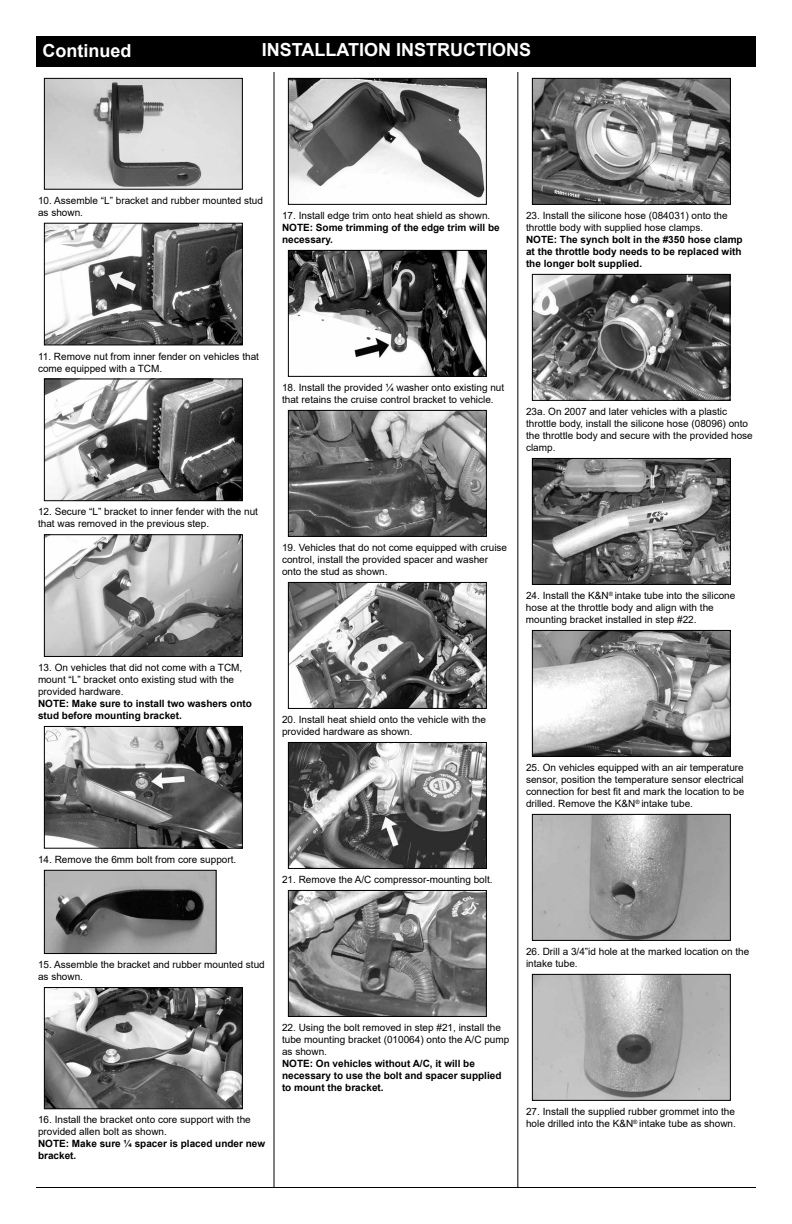
<style>
.page{position:relative;width:792px;height:1224px;background:#fff}
.page>*{position:absolute;margin:0;border:0;box-sizing:border-box;transform-origin:0 0}
.t1{font:700 18px "Arial";color:#fff}
.t2{font:10px/12px "Arial";color:#000}
.t3{font:700 10px/12px "Arial";color:#000}
</style>
<div class="page">
<div style="left:36px;top:36px;width:720px;height:31px;background:#000"></div>
<hr style="left:274px;top:72px;width:1px;height:1116px;background:#000">
<hr style="left:518px;top:72px;width:1px;height:1116px;background:#000">
<hr style="left:36px;top:1187px;width:720px;height:1px;background:#000">
<img style="left:46px;top:225px;width:195px;height:118px">
<div style="left:44px;top:223px;width:199px;height:122px;border:1px solid #000"></div>
<img style="left:46px;top:381px;width:195px;height:118px">
<div style="left:44px;top:379px;width:199px;height:122px;border:1px solid #000"></div>
<img style="left:46px;top:536px;width:195px;height:119px">
<div style="left:44px;top:534px;width:199px;height:123px;border:1px solid #000"></div>
<img style="left:46px;top:728px;width:195px;height:119px">
<div style="left:44px;top:726px;width:199px;height:123px;border:1px solid #000"></div>
<img style="left:46px;top:872px;width:168px;height:80px">
<div style="left:44px;top:870px;width:172px;height:84px;border:1px solid #000"></div>
<img style="left:46px;top:989px;width:195px;height:118px">
<div style="left:44px;top:987px;width:199px;height:122px;border:1px solid #000"></div>
<img style="left:290px;top:80px;width:195px;height:118px">
<div style="left:288px;top:78px;width:199px;height:127px;border:1px solid #000"></div>
<img style="left:290px;top:252px;width:195px;height:123px">
<div style="left:288px;top:250px;width:199px;height:127px;border:1px solid #000"></div>
<img style="left:290px;top:412px;width:195px;height:123px">
<div style="left:288px;top:410px;width:199px;height:127px;border:1px solid #000"></div>
<img style="left:290px;top:584px;width:195px;height:123px">
<div style="left:288px;top:582px;width:199px;height:127px;border:1px solid #000"></div>
<img style="left:290px;top:744px;width:195px;height:123px">
<div style="left:288px;top:742px;width:199px;height:127px;border:1px solid #000"></div>
<img style="left:290px;top:892px;width:195px;height:123px">
<div style="left:288px;top:890px;width:199px;height:127px;border:1px solid #000"></div>
<img style="left:534px;top:80px;width:195px;height:123px">
<div style="left:532px;top:78px;width:199px;height:127px;border:1px solid #000"></div>
<img style="left:534px;top:460px;width:195px;height:123px">
<div style="left:532px;top:458px;width:199px;height:127px;border:1px solid #000"></div>
<img style="left:534px;top:632px;width:195px;height:123px">
<div style="left:532px;top:630px;width:199px;height:127px;border:1px solid #000"></div>
<img style="left:46px;top:80px;width:195px;height:108px">
<div style="left:44px;top:78px;width:199px;height:112px;border:1px solid #000"></div>
<img style="left:534px;top:816px;width:195px;height:123px">
<div style="left:532px;top:814px;width:199px;height:127px;border:1px solid #000"></div>
<img style="left:534px;top:976px;width:195px;height:123px">
<div style="left:532px;top:974px;width:199px;height:127px;border:1px solid #000"></div>
<img style="left:534px;top:276px;width:194px;height:123px">
<div style="left:532px;top:274px;width:198px;height:127px;border:1px solid #000"></div>
<h1 class="t1" style="left:42px;top:38px;width:90px">Continued</h1>
<h1 class="t1" style="left:262px;top:37px;width:271px">INSTALLATION INSTRUCTIONS</h1>
<p class="t2" style="left:38px;top:194px;width:227px">10. Assemble “L” bracket and rubber mounted stud as shown.</p>
<p class="t2" style="left:282px;top:209px;width:210px">17. Install edge trim onto heat shield as shown.</p>
<p class="t3" style="left:282px;top:222px;width:219px">NOTE: Some trimming of the edge trim will be necessary.</p>
<p class="t2" style="left:526px;top:209px;width:203px">23. Install the silicone hose (084031) onto the throttle body with supplied hose clamps.</p>
<p class="t3" style="left:526px;top:234px;width:218px;text-align:justify">NOTE: The synch bolt in the #350 hose clamp at the throttle body needs to be replaced with the longer bolt supplied.</p>
<p class="t2" style="left:38px;top:350px;width:223px">11. Remove nut from inner fender on vehicles that come equipped with a TCM.</p>
<p class="t2" style="left:38px;top:506px;width:222px">12. Secure “L” bracket to inner fender with the nut that was removed in the previous step.</p>
<p class="t2" style="left:38px;top:662px;width:206px">13. On vehicles that did not come with a TCM, mount “L” bracket onto existing stud with the provided hardware.</p>
<p class="t3" style="left:38px;top:698px;width:215px">NOTE: Make sure to install two washers onto stud before mounting bracket.</p>
<p class="t2" style="left:38px;top:853px;width:200px">14. Remove the 6mm bolt from core support.</p>
<p class="t2" style="left:282px;top:381px;width:224px">18. Install the provided ¼ washer onto existing nut that retains the cruise control bracket to vehicle.</p>
<p class="t2" style="left:526px;top:406px;width:228px">23a. On 2007 and later vehicles with a plastic throttle body, install the silicone hose (08096) onto the throttle body and secure with the provided hose clamp.</p>
<p class="t2" style="left:282px;top:542px;width:227px">19. Vehicles that do not come equipped with cruise control, install the provided spacer and washer onto the stud as shown.</p>
<p class="t2" style="left:526px;top:589px;width:211px">24. Install the K&amp;N<sup>®</sup> intake tube into the silicone hose at the throttle body and align with the mounting bracket installed in step #22.</p>
<p class="t2" style="left:282px;top:714px;width:205px">20. Install heat shield onto the vehicle with the provided hardware as shown.</p>
<p class="t2" style="left:282px;top:874px;width:212px">21. Remove the A/C compressor-mounting bolt.</p>
<p class="t2" style="left:526px;top:762px;width:220px;text-align:justify">25. On vehicles equipped with an air temperature sensor, position the temperature sensor electrical connection for best fit and mark the location to be drilled. Remove the K&amp;N<sup>®</sup> intake tube.</p>
<p class="t2" style="left:38px;top:959px;width:228px">15. Assemble the bracket and rubber mounted stud as shown.</p>
<p class="t2" style="left:526px;top:945px;width:225px">26. Drill a 3/4”id hole at the marked location on the intake tube.</p>
<p class="t2" style="left:38px;top:1114px;width:214px">16. Install the bracket onto core support with the provided allen bolt as shown.</p>
<p class="t3" style="left:38px;top:1138px;width:229px">NOTE: Make sure ¼ spacer is placed under new bracket.</p>
<p class="t2" style="left:282px;top:1021px;width:229px">22. Using the bolt removed in step #21, install the tube mounting bracket (010064) onto the A/C pump as shown.</p>
<p class="t3" style="left:282px;top:1058px;width:221px">NOTE: On vehicles without A/C, it will be necessary to use the bolt and spacer supplied to mount the bracket.</p>
<p class="t2" style="left:526px;top:1105px;width:211px">27. Install the supplied rubber grommet into the hole drilled into the K&amp;N<sup>®</sup> intake tube as shown.</p>
</div>
